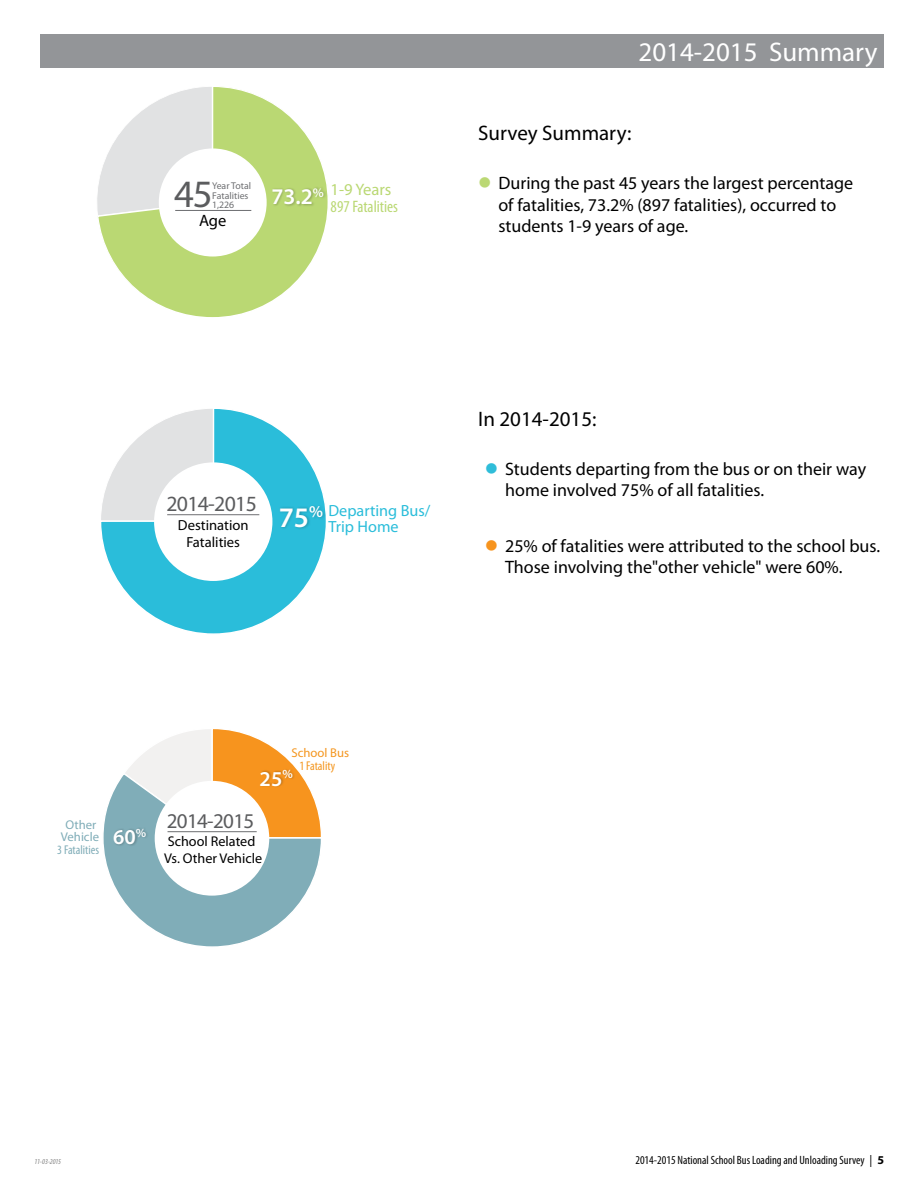
<style>
.page{position:relative;width:918px;height:1188px;background:#fff}
.page>*{position:absolute;margin:0;border:0;box-sizing:border-box;transform-origin:0 0}
.t1{font:38.85px "Myriad Pro";color:#5b5c5e}
.t2{font:27px "Myriad Pro";color:#fff}
.t3{font:21.75px "Myriad Pro";letter-spacing:-.03em;color:#5b5c5e}
.t4{font:600 21.15px "Myriad Pro";color:#fff}
.t5{font:21px "Myriad Pro";color:#000}
.t6{font:21px "Myriad Pro";letter-spacing:-.03em;color:#5b5c5e}
.t7{font:18px/21.6px "Myriad Pro";color:#000}
.t8{font:condensed 16.65px/16.6px "Myriad Pro";color:#bad873}
.t9{font:16.5px "Myriad Pro";color:#000}
.t10{font:16.2px "Myriad Pro";color:#2abdda}
.t11{font:14.55px "Myriad Pro";color:#000}
.t12{font:14.1px/17px "Myriad Pro";color:#000}
.t13{font:12.75px/12.8px "Myriad Pro";color:#80adb8;text-align:center}
.t14{font:condensed 12.75px "Myriad Pro";color:#80adb8}
.t15{font:12.75px "Myriad Pro";color:#f4961f}
.t16{font:condensed 12.75px "Myriad Pro";color:#f4961f}
.t17{font:condensed 12px "Myriad Pro";color:#000}
.t18{font:9.75px/9.1px "Myriad Pro";color:#6d6e71}
.t19{font:italic condensed 7.5px "Myriad Pro";letter-spacing:-.02em;color:#808080}
.s1{font-weight:600;font-stretch:normal;font-size:22.5px;color:#fff}
.s2{font-stretch:normal}
.s3{color:#bbd874}
.s4{font-weight:600;font-size:28.35px;color:#fff}
.s5{font-weight:600;font-size:16.5px;color:#fff}
.s6{color:#2fbdd9}
.s7{color:#f7941e}
.s8{font-weight:700;font-stretch:normal}
</style>
<div class="page">
<div style="left:40px;top:34px;width:844px;height:34px;background:#939598"></div>
<svg style="left:103px;top:729px;width:218px;height:218px"></svg>
<div style="left:155px;top:781px;width:114px;height:115px;background:#fff;border-radius:50%"></div>
<img style="left:243px;top:758px;width:68px;height:77px">
<hr style="left:168px;top:831px;width:89px;height:1px;background:#6d6e71">
<img style="left:109px;top:816px;width:44px;height:36px">
<svg style="left:101px;top:409px;width:224px;height:225px"></svg>
<div style="left:154px;top:462px;width:118px;height:119px;background:#fff;border-radius:50%"></div>
<img style="left:272px;top:489px;width:54px;height:49px">
<hr style="left:167px;top:514px;width:92px;height:1px;background:#6d6e71">
<svg style="left:97px;top:87px;width:230px;height:230px"></svg>
<div style="left:159px;top:148px;width:108px;height:109px;background:#fff;border-radius:50%"></div>
<img style="left:269px;top:175px;width:59px;height:38px">
<hr style="left:175px;top:210px;width:76px;height:1px;background:#6d6e71">
<h1 class="t1" style="left:174px;top:170px;width:40px">45</h1>
<p class="t18" style="left:212px;top:181px;width:40px">Year Total<br>Fatalities<br>1,226</p>
<p class="t9" style="left:199px;top:211px;width:29px">Age</p>
<p class="t8" style="left:331px;top:181px;width:69px;text-indent:-59px"><span class="s1">73.2</span><sub>%</sub> <span class="s2">1-9 Years<br></span>897 Fatalities</p>
<h2 class="t2" style="left:639px;top:35px;width:240px">2014-2015 Summary</h2>
<p class="t5" style="left:478px;top:120px;width:155px">Survey Summary:</p>
<p class="t7" style="left:498px;top:172px;width:356px;text-indent:-20px"><span class="s3">●</span> During the past 45 years the largest percentage of fatalities, 73.2% (897 fatalities), occurred to students 1-9 years of age.</p>
<p class="t3" style="left:166px;top:490px;width:92px">2014-2015</p>
<p class="t10" style="left:279px;top:500px;width:153px"><span class="s4">75</span><span class="s5">%</span> Departing Bus/</p>
<p class="t11" style="left:178px;top:516px;width:72px">Destination</p>
<p class="t10" style="left:328px;top:516px;width:72px">Trip Home</p>
<p class="t11" style="left:186px;top:533px;width:55px">Fatalities</p>
<p class="t5" style="left:478px;top:406px;width:120px">In 2014-2015:</p>
<p class="t7" style="left:505px;top:458px;width:363px;text-indent:-20px"><span class="s6">●</span> Students departing from the bus or on their way home involved 75% of all fatalities.</p>
<p class="t7" style="left:505px;top:535px;width:377px;text-indent:-20px"><span class="s7">●</span> 25% of fatalities were attributed to the school bus.<br>Those involving the"other vehicle" were 60%.</p>
<p class="t13" style="left:61px;top:818px;width:40px">Other<br>Vehicle</p>
<p class="t14" style="left:57px;top:842px;width:43px">3 Fatalities</p>
<p class="t4" style="left:113px;top:823px;width:35px">60<sup>%</sup></p>
<p class="t15" style="left:291px;top:745px;width:59px">School Bus</p>
<p class="t16" style="left:299px;top:758px;width:37px">1 Fatality</p>
<p class="t4" style="left:260px;top:765px;width:35px">25<sup>%</sup></p>
<p class="t6" style="left:167px;top:808px;width:89px">2014-2015</p>
<p class="t12" style="left:164px;top:832px;width:100px">School Related<br>Vs. Other Vehicle</p>
<p class="t19" style="left:35px;top:1157px;width:28px">11-03-2015</p>
<p class="t17" style="left:635px;top:1153px;width:250px">2014-2015 National School Bus Loading and Unloading Survey <span class="s2">|</span> <span class="s8">5</span></p>
</div>
